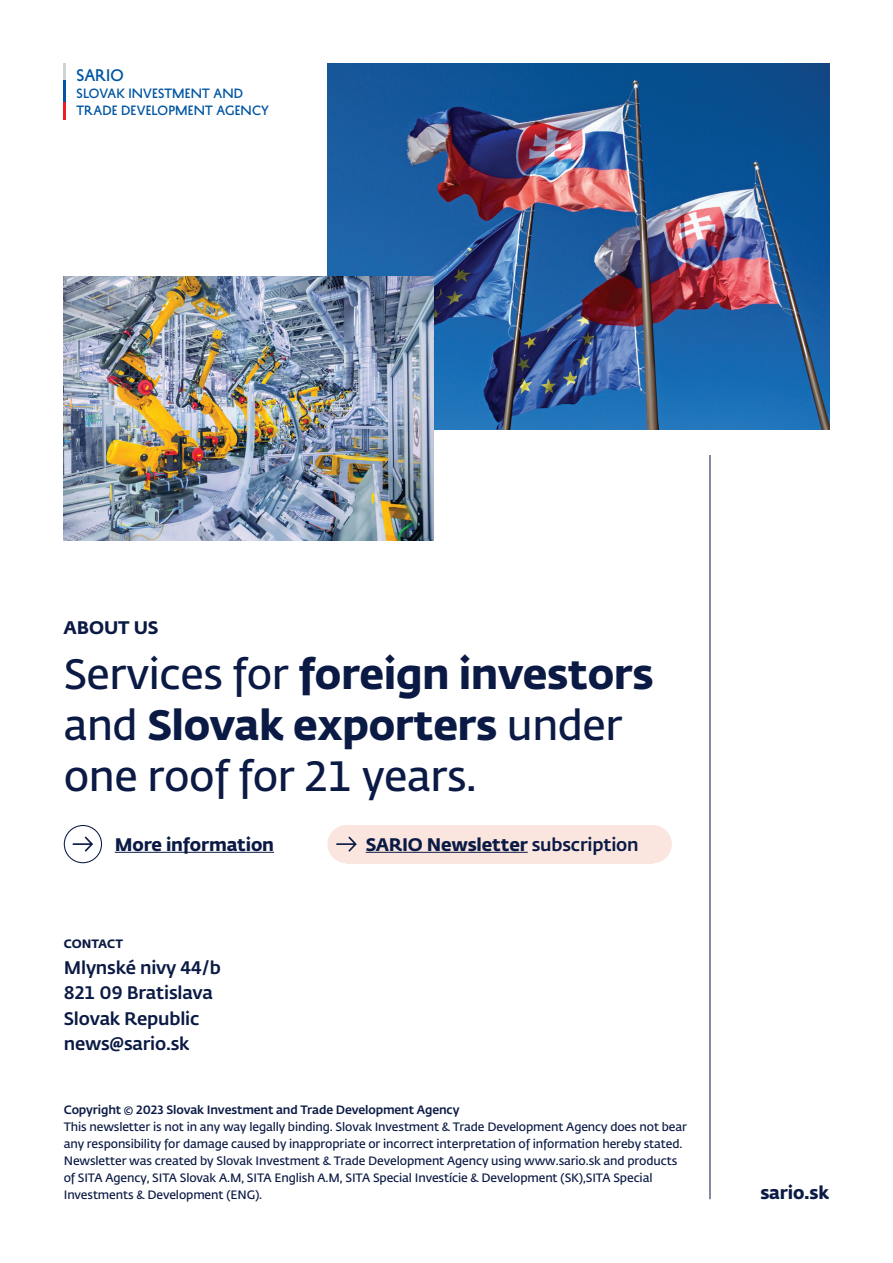
<style>
.page{position:relative;width:893px;height:1263px;background:#fff}
.page>*{position:absolute;margin:0;border:0;box-sizing:border-box;transform-origin:0 0}
.t1{font:600 42px/51px "Fedra Sans Pro";letter-spacing:-.01em;color:#0b1a44}
.t2{font:500 18px/25.5px "Fedra Sans Pro";letter-spacing:-.01em;color:#0b1a44}
.t3{font:700 18px "Fedra Sans Pro";letter-spacing:-.01em;color:#0b1a44}
.t4{font:15px "History Four";letter-spacing:.005em;color:#0155a2}
.t5{font:600 12px/17px "Fedra Sans Pro";letter-spacing:-.01em;color:#0b1a44}
.t6{font:500 12px "Fedra Sans Pro";letter-spacing:-.01em;color:#0b1a44}
.t7{font:12px/17px "History Four";letter-spacing:.01em;color:#0155a2}
.t8{font:700 12px "Fedra Sans Pro";color:#0b1a44}
.s1{font-weight:700}
.s2{font-weight:500}
</style>
<div class="page">
<img style="left:327px;top:64px;width:502px;height:365px">
<hr style="left:710px;top:455px;width:1px;height:744px;background:#0b1a44">
<svg style="left:64px;top:64px;width:2px;height:17px"></svg>
<svg style="left:64px;top:102px;width:2px;height:17px"></svg>
<hr style="left:64px;top:81px;width:2px;height:21px;background:#0155a2">
<hr style="left:115px;top:852px;width:159px;height:1px;background:#0b1a44">
<div style="left:64px;top:825px;width:38px;height:38px;border:1px solid #0b1a44;border-radius:50%"></div>
<svg style="left:73px;top:836px;width:20px;height:16px"></svg>
<img style="left:64px;top:276px;width:370px;height:264px">
<div style="left:634px;top:825px;width:38px;height:38px;background:#fae6df;border-radius:50%"></div>
<div style="left:347px;top:825px;width:306px;height:38px;background:#fae6df"></div>
<hr style="left:366px;top:852px;width:162px;height:1px;background:#0b1a44">
<div style="left:327px;top:825px;width:39px;height:38px;background:#fae6df;border-radius:50%"></div>
<svg style="left:336px;top:836px;width:21px;height:16px"></svg>
<p class="t4" style="left:77px;top:65px;width:49px">SARIO</p>
<p class="t7" style="left:77px;top:85px;width:194px">SLOVAK INVESTMENT AND<br>TRADE DEVELOPMENT AGENCY</p>
<h2 class="t3" style="left:64px;top:613px;width:96px">ABOUT US</h2>
<h1 class="t1" style="left:64px;top:647px;width:591px">Services for <span class="s1">foreign investors </span>and <span class="s1">Slovak exporters</span> under one roof for 21 years.</h1>
<h2 class="t3" style="left:115px;top:830px;width:161px">More information</h2>
<h2 class="t3" style="left:366px;top:830px;width:274px">SARIO Newsletter <span class="s2">subscription</span></h2>
<p class="t8" style="left:64px;top:934px;width:61px">CONTACT</p>
<h2 class="t2" style="left:64px;top:953px;width:159px">Mlynské nivy 44/b<br>821 09 Bratislava<br>Slovak Republic news@sario.sk</h2>
<p class="t6" style="left:64px;top:1101px;width:397px">Copyright © 2023 Slovak Investment and Trade Development Agency</p>
<p class="t5" style="left:64px;top:1118px;width:625px">This newsletter is not in any way legally binding. Slovak Investment &amp; Trade Development Agency does not bear any responsibility for damage caused by inappropriate or incorrect interpretation of information hereby stated.<br>Newsletter was created by Slovak Investment &amp; Trade Development Agency using www.sario.sk and products of SITA Agency, SITA Slovak A.M, SITA English A.M, SITA Special Investície &amp; Development (SK),SITA Special Investments &amp; Development (ENG).</p>
<h2 class="t3" style="left:760px;top:1178px;width:70px">sario.sk</h2>
</div>
